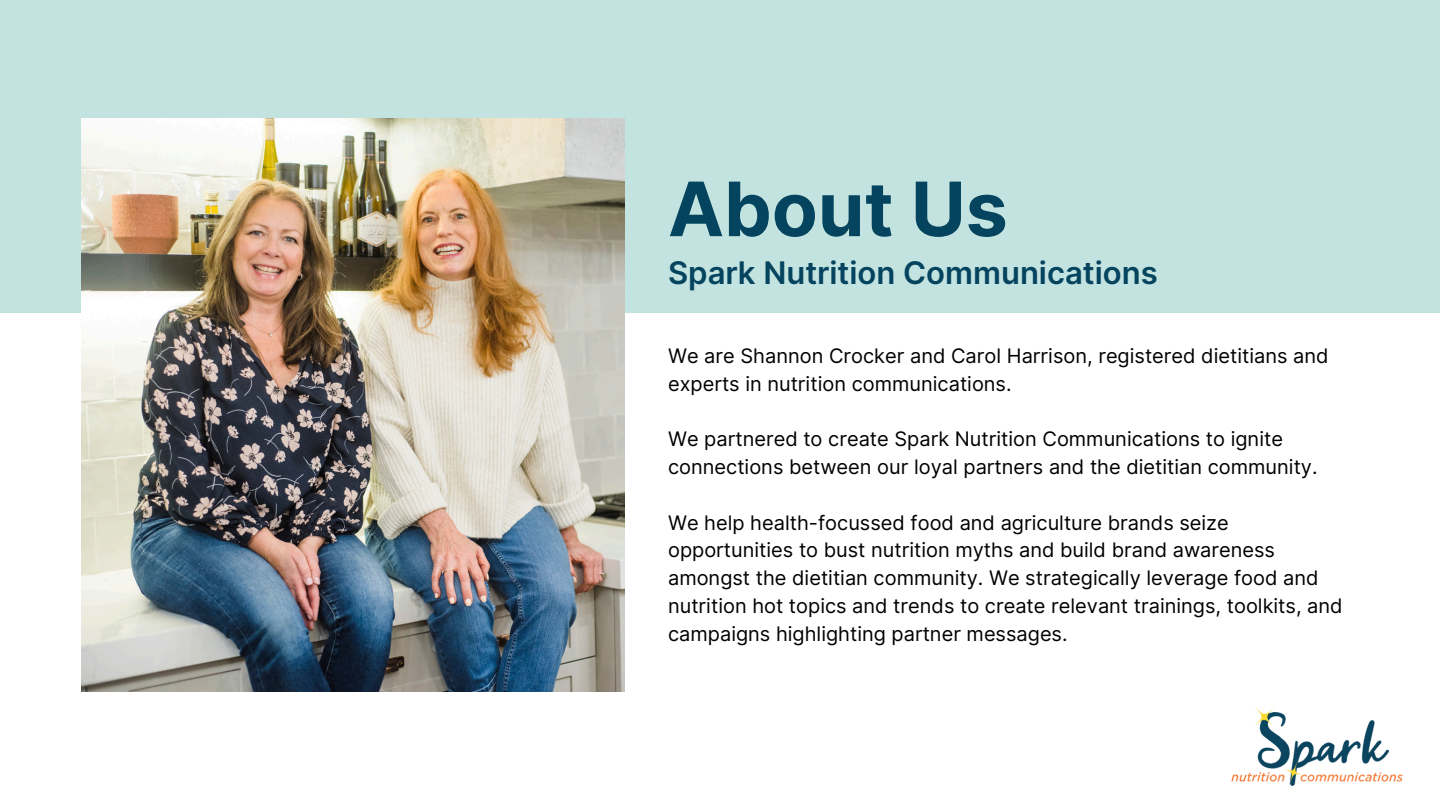
<style>
.page{position:relative;width:1440px;height:810px;background:#fff}
.page>*{position:absolute;margin:0;border:0;box-sizing:border-box;transform-origin:0 0}
.t1{font:700 75px "Inter";color:#05445e}
.t2{font:600 31.1px "Inter";color:#05445e}
.t3{font:20px/27.8px "Inter";color:#000}
</style>
<div class="page">
<div style="left:0;top:0;width:1440px;height:312px;background:#c3e3e0"></div>
<img style="left:81px;top:118px;width:544px;height:574px">
<img style="left:1232px;top:707px;width:171px;height:78px">
<p class="t1" style="left:668px;top:164px;width:341px">About Us</p>
<p class="t2" style="left:668px;top:254px;width:491px">Spark Nutrition Communications</p>
<h1 class="t3" style="left:668px;top:342px;width:662px">We are Shannon Crocker and Carol Harrison, registered dietitians and experts in nutrition communications.</h1>
<h2 class="t3" style="left:668px;top:425px;width:651px">We partnered to create Spark Nutrition Communications to ignite connections between our loyal partners and the dietitian community.</h2>
<p class="t3" style="left:668px;top:508px;width:676px">We help health-focussed food and agriculture brands seize opportunities to bust nutrition myths and build brand awareness amongst the dietitian community. We strategically leverage food and nutrition hot topics and trends to create relevant trainings, toolkits, and campaigns highlighting partner messages.</p>
</div>
